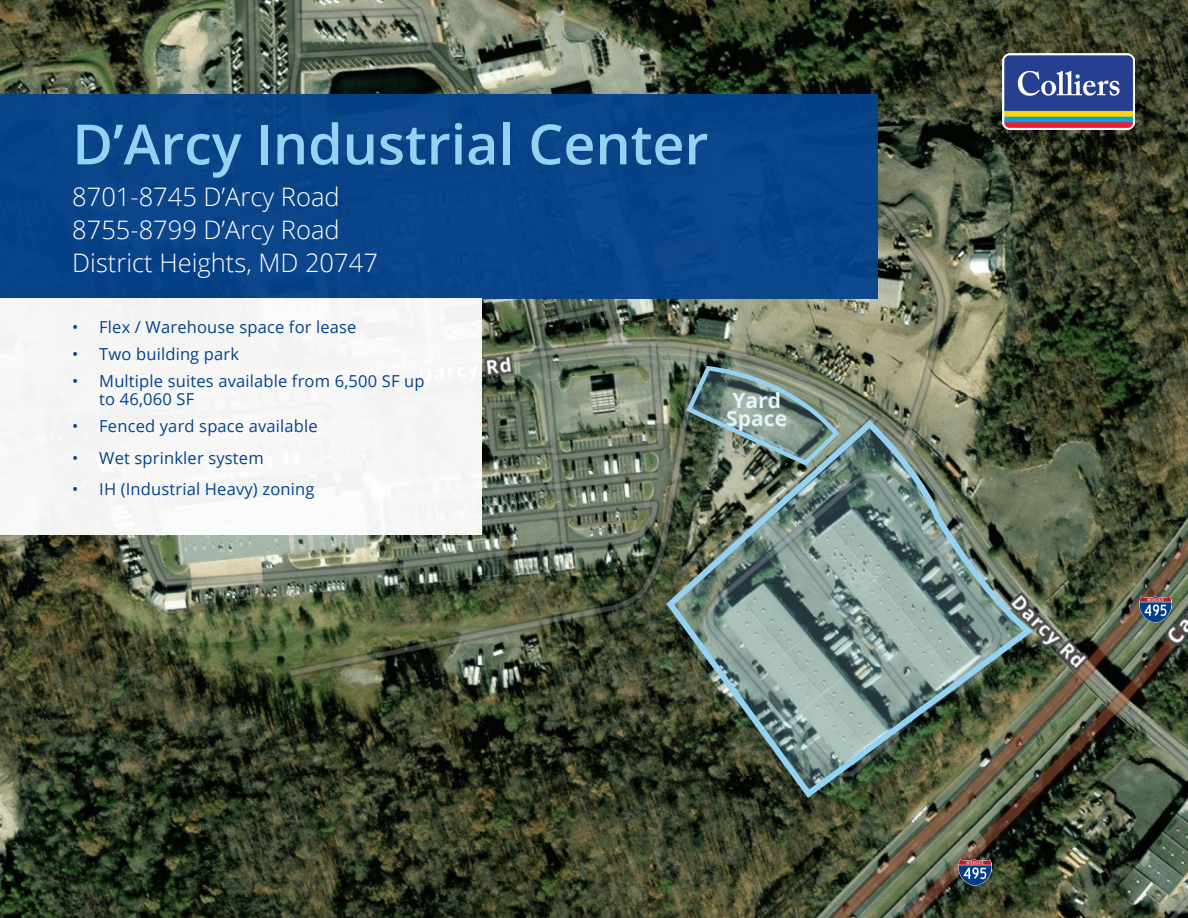
<style>
.page{position:relative;width:1188px;height:918px;background:#fff}
.page>*{position:absolute;margin:0;border:0;box-sizing:border-box;transform-origin:0 0}
.t1{font:600 55.5px "Open Sans";color:#95d2f2}
.t2{font:300 25.5px "Open Sans";color:#fff}
.t3{font:700 21px "Open Sans";color:#fff}
.t4{font:16.5px/18px "Open Sans";letter-spacing:.01em;color:#05428c}
</style>
<div class="page">
<img style="left:0;top:0;width:1188px;height:918px">
<img style="left:1002px;top:54px;width:133px;height:75px">
<div style="left:0;top:94px;width:878px;height:204px;background:#05428c"></div>
<div style="left:0;top:298px;width:482px;height:237px;background:#f6f6f5"></div>
<img style="left:662px;top:416px;width:376px;height:386px">
<img style="left:958px;top:859px;width:33px;height:26px">
<img style="left:1139px;top:597px;width:33px;height:26px">
<svg style="left:683px;top:362px;width:159px;height:106px;background:#70847a"></svg>
<p class="t1" style="left:72px;top:106px;width:638px">D’Arcy Industrial Center</p>
<p class="t2" style="left:72px;top:179px;width:269px">8701-8745 D’Arcy Road</p>
<p class="t2" style="left:72px;top:212px;width:269px">8755-8799 D’Arcy Road</p>
<p class="t2" style="left:72px;top:245px;width:307px">District Heights, MD 20747</p>
<p class="t4" style="left:72px;top:317px;width:286px">• Flex / Warehouse space for lease</p>
<p class="t4" style="left:72px;top:344px;width:168px">• Two building park</p>
<p class="t4" style="left:99px;top:372px;width:327px;text-indent:-27px">• Multiple suites available from 6,500 SF up to 46,060 SF</p>
<p class="t4" style="left:72px;top:417px;width:247px">• Fenced yard space available</p>
<p class="t4" style="left:72px;top:449px;width:193px">• Wet sprinkler system</p>
<p class="t4" style="left:72px;top:480px;width:244px">• IH (Industrial Heavy) zoning</p>
<p class="t3" style="left:732px;top:385px;width:50px">Yard</p>
<p class="t3" style="left:726px;top:403px;width:62px">Space</p>
</div>
